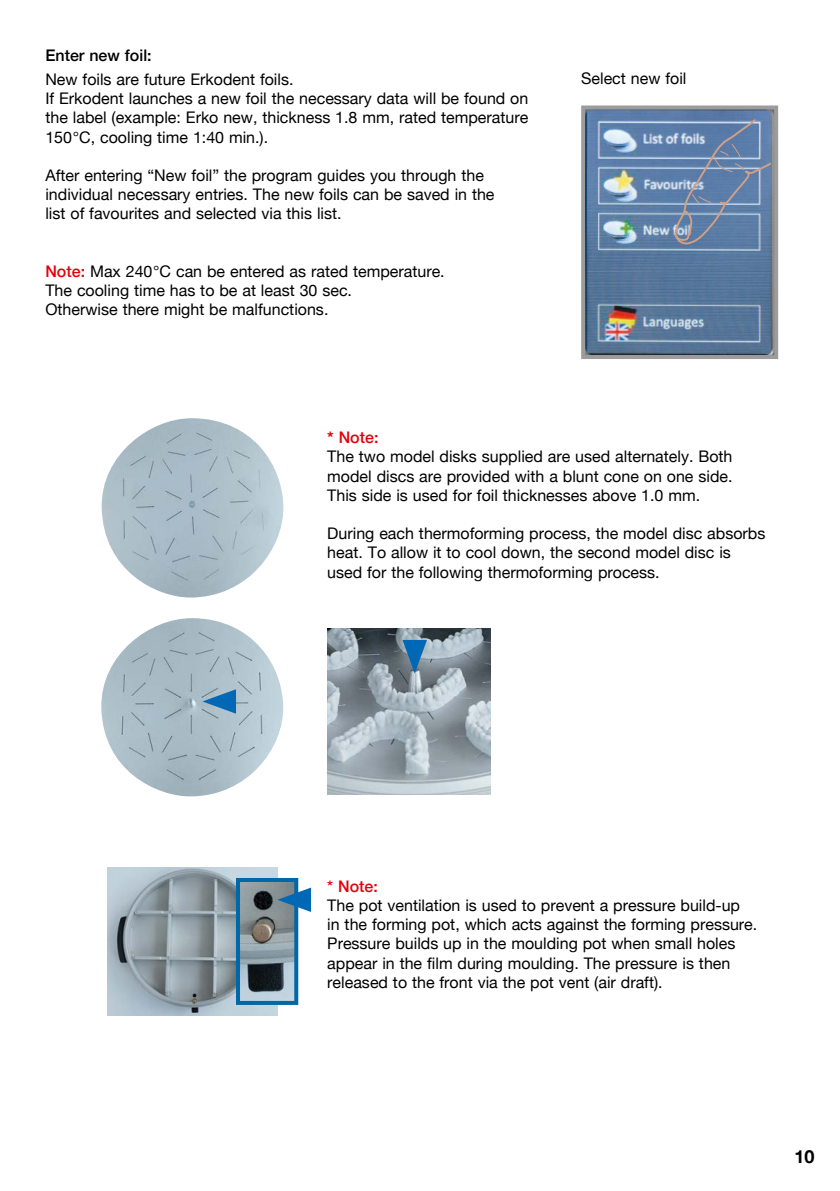
<style>
.page{position:relative;width:840px;height:1191px;background:#fff}
.page>*{position:absolute;margin:0;border:0;box-sizing:border-box;transform-origin:0 0}
.t1{font:700 18px "Helvetica Neue";color:#000}
.t2{font:16px/19.2px "Helvetica Neue";color:#000}
.t3{font:500 16px "Helvetica Neue";color:#000}
.t4{font:500 16px "Helvetica Neue";color:#e3000b}
.s1{font-weight:500;color:#e3000b}
.s2{font-weight:700;color:#e3000b}
</style>
<div class="page">
<img style="left:586px;top:110px;width:186px;height:244px">
<div style="left:581px;top:105px;width:196px;height:254px;border:4px solid #9c9c9d"></div>
<svg style="left:658px;top:119px;width:112px;height:130px;background:#6c87ac"></svg>
<img style="left:327px;top:628px;width:163px;height:166px">
<img style="left:101px;top:618px;width:183px;height:178px">
<svg style="left:202px;top:689px;width:34px;height:24px"></svg>
<svg style="left:402px;top:640px;width:24px;height:33px"></svg>
<img style="left:107px;top:867px;width:170px;height:148px">
<img style="left:241px;top:883px;width:52px;height:117px">
<div style="left:236px;top:878px;width:62px;height:127px;border:4px solid #0068a8"></div>
<svg style="left:277px;top:887px;width:34px;height:25px"></svg>
<img style="left:101px;top:418px;width:183px;height:179px">
<p class="t3" style="left:45px;top:42px;width:108px">Enter new foil:</p>
<p class="t2" style="left:45px;top:71px;width:484px">New foils are future Erkodent foils.<br>If Erkodent launches a new foil the necessary data will be found on the label (example: Erko new, thickness 1.8 mm, rated temperature 150 °C, cooling time 1:40 min.).</p>
<p class="t2" style="left:45px;top:167px;width:450px">After entering “New foil” the program guides you through the individual necessary entries. The new foils can be saved in the list of favourites and selected via this list.</p>
<p class="t2" style="left:45px;top:263px;width:400px"><span class="s1">Note:</span> Max 240 °C can be entered as rated temperature.<br>The cooling time has to be at least 30 sec.<br>Otherwise there might be malfunctions.</p>
<p class="t2" style="left:581px;top:69px;width:107px">Select new foil</p>
<p class="t2" style="left:327px;top:429px;width:406px"><span class="s2">*</span> <span class="s1">Note:<br></span>The two model disks supplied are used alternately. Both model discs are provided with a blunt cone on one side.<br>This side is used for foil thicknesses above 1.0 mm.</p>
<p class="t2" style="left:327px;top:525px;width:439px">During each thermoforming process, the model disc absorbs heat. To allow it to cool down, the second model disc is used for the following thermoforming process.</p>
<p class="t4" style="left:327px;top:873px;width:52px">* Note:</p>
<p class="t2" style="left:327px;top:896px;width:431px">The pot ventilation is used to prevent a pressure build-up<br>in the forming pot, which acts against the forming pressure.<br>Pressure builds up in the moulding pot when small holes appear in the film during moulding. The pressure is then released to the front via the pot vent (air draft).</p>
<p class="t1" style="left:794px;top:1142px;width:22px">10</p>
</div>
